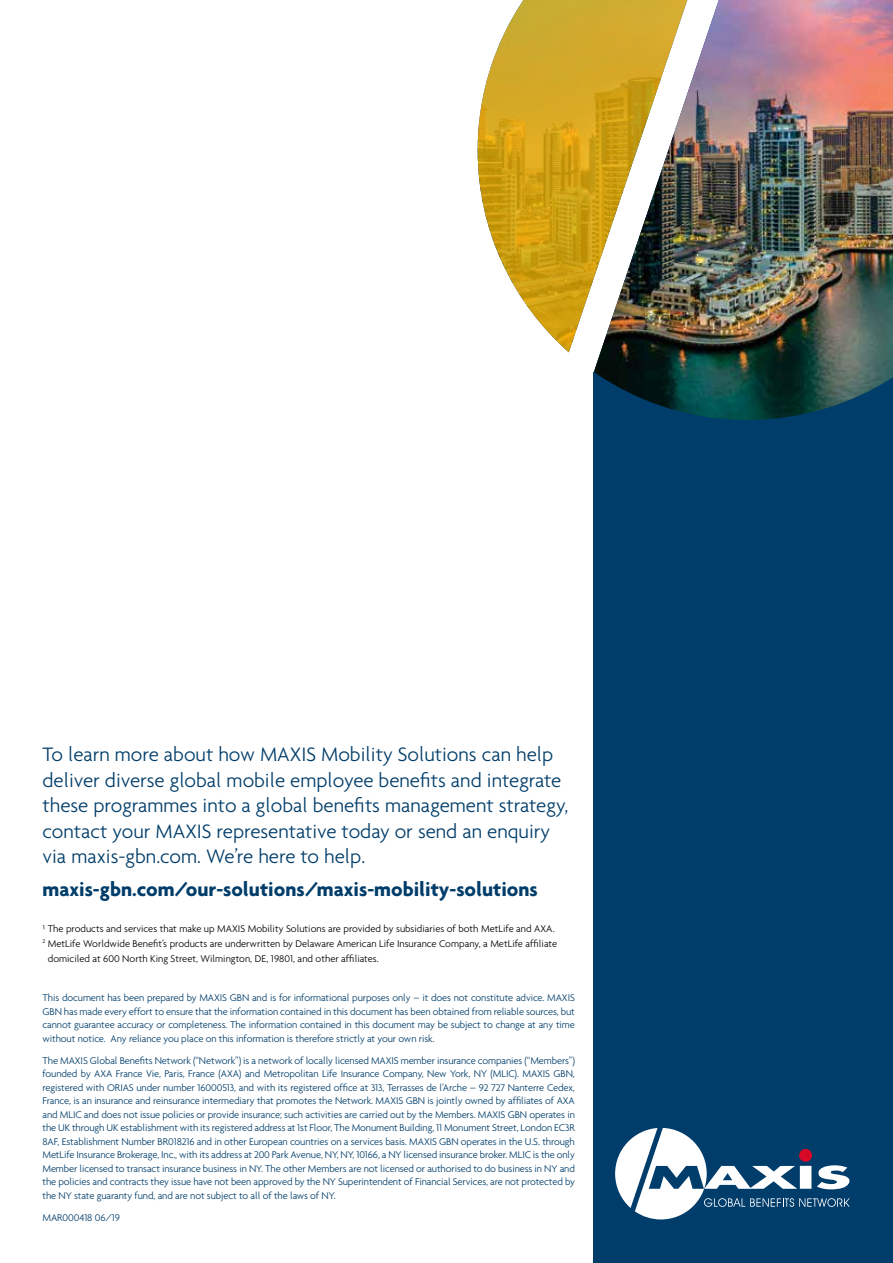
<style>
.page{position:relative;width:893px;height:1263px;background:#fff}
.page>*{position:absolute;margin:0;border:0;box-sizing:border-box;transform-origin:0 0}
.t1{font:300 21px/25.5px "Agenda";color:#003d6a}
.t2{font:700 21px "Agenda";color:#003d6a}
.t3{font:300 10.5px/13.5px "Agenda";letter-spacing:-.01em;color:#003d6a;text-align:justify}
.t4{font:300 10.5px "Agenda";color:#000}
</style>
<div class="page">
<div style="left:594px;top:372px;width:299px;height:891px;background:#003d6a"></div>
<svg style="left:615px;top:1128px;width:235px;height:91px"></svg>
<div style="left:799px;top:1149px;width:13px;height:13px;background:#d70926;border-radius:50%"></div>
<img style="left:594px;top:0;width:299px;height:420px">
<img style="left:478px;top:0;width:249px;height:352px">
<p class="t1" style="left:43px;top:741px;width:527px">To learn more about how MAXIS Mobility Solutions can help deliver diverse global mobile employee benefits and integrate these programmes into a global benefits management strategy, contact your MAXIS representative today or send an enquiry via maxis-gbn.com. We’re here to help.</p>
<h1 class="t2" style="left:43px;top:876px;width:497px">maxis-gbn.com/our-solutions/maxis-mobility-solutions</h1>
<p class="t4" style="left:43px;top:922px;width:514px">¹ The products and services that make up MAXIS Mobility Solutions are provided by subsidiaries of both MetLife and AXA.</p>
<p class="t4" style="left:43px;top:937px;width:516px"><sup>2</sup> MetLife Worldwide Benefit’s products are underwritten by Delaware American Life Insurance Company, a MetLife affiliate</p>
<p class="t4" style="left:48px;top:952px;width:332px">domiciled at 600 North King Street, Wilmington, DE, 19801, and other affiliates.</p>
<p class="t3" style="left:43px;top:991px;width:534px">This document has been prepared by MAXIS GBN and is for informational purposes only – it does not constitute advice. MAXIS GBN has made every effort to ensure that the information contained in this document has been obtained from reliable sources, but cannot guarantee accuracy or completeness. The information contained in this document may be subject to change at any time without notice. Any reliance you place on this information is therefore strictly at your own risk.</p>
<p class="t3" style="left:43px;top:1053px;width:534px">The MAXIS Global Benefits Network (“Network”) is a network of locally licensed MAXIS member insurance companies (“Members”) founded by AXA France Vie, Paris, France (AXA) and Metropolitan Life Insurance Company, New York, NY (MLIC). MAXIS GBN, registered with ORIAS under number 16000513, and with its registered office at 313, Terrasses de l’Arche – 92 727 Nanterre Cedex, France, is an insurance and reinsurance intermediary that promotes the Network. MAXIS GBN is jointly owned by affiliates of AXA and MLIC and does not issue policies or provide insurance; such activities are carried out by the Members. MAXIS GBN operates in the UK through UK establishment with its registered address at 1st Floor, The Monument Building, 11 Monument Street, London EC3R 8AF, Establishment Number BR018216 and in other European countries on a services basis. MAXIS GBN operates in the U.S. through MetLife Insurance Brokerage, Inc., with its address at 200 Park Avenue, NY, NY, 10166, a NY licensed insurance broker. MLIC is the only Member licensed to transact insurance business in NY. The other Members are not licensed or authorised to do business in NY and the policies and contracts they issue have not been approved by the NY Superintendent of Financial Services, are not protected by the NY state guaranty fund, and are not subject to all of the laws of NY.</p>
<p class="t3" style="left:43px;top:1210px;width:79px">MAR000418 06/19</p>
</div>
